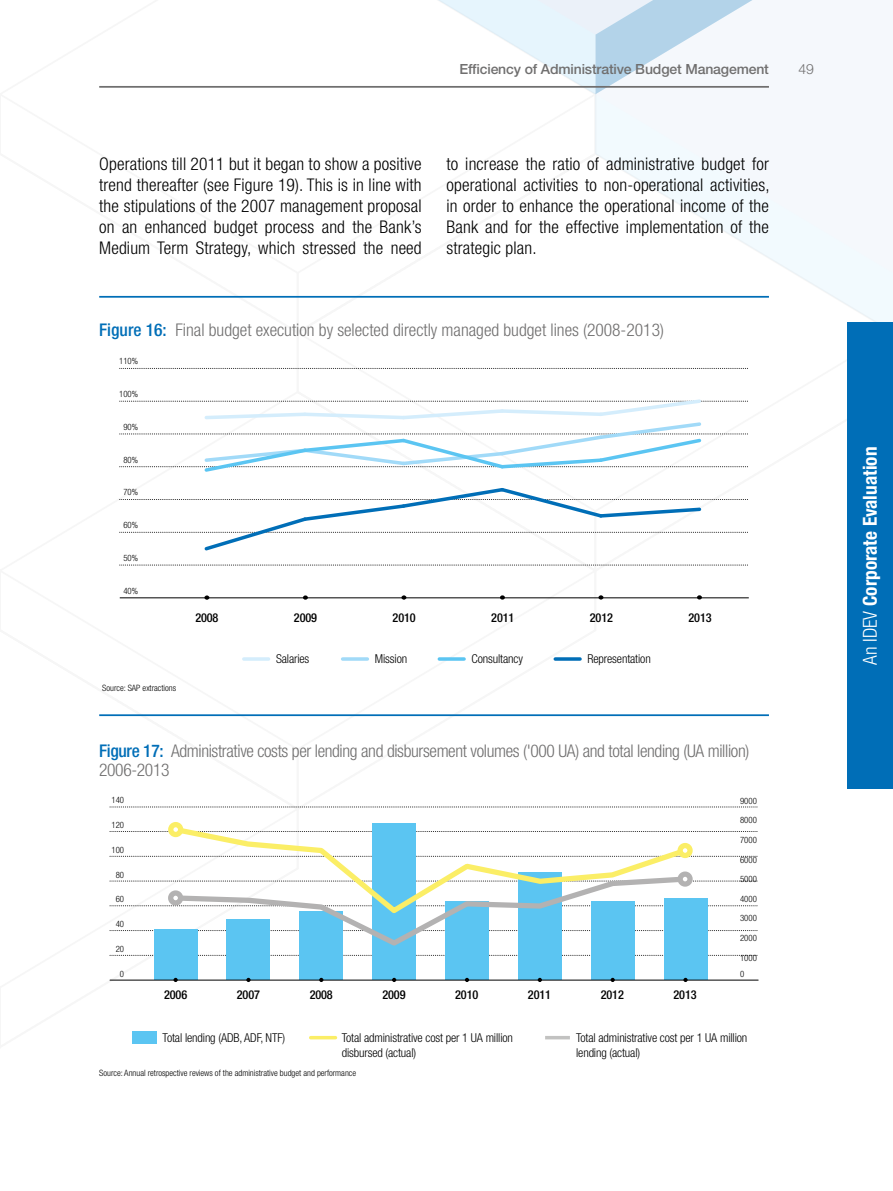
<style>
.page{position:relative;width:893px;height:1191px;background:#fff}
.page>*{position:absolute;margin:0;border:0;box-sizing:border-box;transform-origin:0 0}
.t1{font:700 condensed 19.25px "Helvetica Neue LT Std";color:#fff}
.t2{font:300 condensed 17.5px/21px "Helvetica Neue LT Std";letter-spacing:.01em;color:#000;text-align:justify}
.t3{font:300 condensed 17.5px/19.2px "Helvetica Neue LT Std";letter-spacing:-.02em;color:#706f6f}
.t4{font:300 condensed 17.5px "Helvetica Neue LT Std";color:#706f6f}
.t5{font:500 14px "Helvetica Neue LT Std";letter-spacing:-.01em;color:#706f6f}
.t6{font:300 14px "Helvetica Neue LT Std";color:#706f6f}
.t7{font:300 condensed 12.25px/14.7px "Helvetica Neue LT Std";letter-spacing:-.01em;color:#000}
.t8{font:500 condensed 12.25px "Helvetica Neue LT Std";letter-spacing:-.01em;color:#000}
.t9{font:300 condensed 8.75px "Helvetica Neue LT Std";color:#000}
.s1{font-weight:500;color:#006eb7}
.s2{font-weight:300}
</style>
<div class="page">
<svg style="left:109px;top:822px;width:191px;height:222px"></svg>
<svg style="left:299px;top:596px;width:299px;height:212px"></svg>
<svg style="left:99px;top:596px;width:200px;height:212px"></svg>
<svg style="left:298px;top:0;width:595px;height:322px"></svg>
<hr style="left:99px;top:86px;width:670px;height:2px;background:#706f6f">
<div style="left:847px;top:322px;width:46px;height:467px;background:#006eb7"></div>
<svg style="left:120px;top:565px;width:628px;height:1px"></svg>
<svg style="left:120px;top:368px;width:628px;height:1px"></svg>
<svg style="left:697px;top:595px;width:5px;height:4px"></svg>
<svg style="left:598px;top:595px;width:5px;height:4px"></svg>
<svg style="left:500px;top:595px;width:5px;height:4px"></svg>
<svg style="left:401px;top:595px;width:5px;height:4px"></svg>
<svg style="left:303px;top:595px;width:5px;height:4px"></svg>
<svg style="left:204px;top:595px;width:5px;height:4px"></svg>
<hr style="left:120px;top:597px;width:629px;height:1px;background:#000">
<svg style="left:120px;top:399px;width:628px;height:73px"></svg>
<svg style="left:120px;top:488px;width:628px;height:63px"></svg>
<hr style="left:244px;top:657px;width:25px;height:4px;background:#d4edfc">
<svg style="left:343px;top:657px;width:24px;height:4px"></svg>
<svg style="left:439px;top:657px;width:25px;height:4px"></svg>
<svg style="left:555px;top:657px;width:25px;height:4px"></svg>
<svg style="left:110px;top:955px;width:648px;height:1px"></svg>
<svg style="left:110px;top:856px;width:648px;height:1px"></svg>
<svg style="left:110px;top:831px;width:648px;height:1px"></svg>
<svg style="left:110px;top:806px;width:648px;height:1px"></svg>
<div style="left:154px;top:929px;width:43px;height:51px;background:#5bc5f2"></div>
<div style="left:227px;top:919px;width:43px;height:61px;background:#5bc5f2"></div>
<div style="left:300px;top:911px;width:43px;height:69px;background:#5bc5f2"></div>
<div style="left:373px;top:823px;width:43px;height:157px;background:#5bc5f2"></div>
<div style="left:445px;top:901px;width:43px;height:79px;background:#5bc5f2"></div>
<div style="left:518px;top:872px;width:43px;height:108px;background:#5bc5f2"></div>
<div style="left:591px;top:901px;width:43px;height:79px;background:#5bc5f2"></div>
<div style="left:664px;top:898px;width:43px;height:82px;background:#5bc5f2"></div>
<div style="left:132px;top:1031px;width:24px;height:13px;background:#5bc5f2"></div>
<hr style="left:311px;top:1036px;width:24px;height:3px;background:#fbee66">
<hr style="left:545px;top:1036px;width:25px;height:3px;background:#a8a8a7">
<svg style="left:110px;top:873px;width:648px;height:76px"></svg>
<svg style="left:170px;top:823px;width:522px;height:94px"></svg>
<hr style="left:110px;top:979px;width:648px;height:1px;background:#000">
<svg style="left:174px;top:977px;width:4px;height:5px"></svg>
<svg style="left:246px;top:977px;width:5px;height:5px"></svg>
<svg style="left:319px;top:977px;width:4px;height:5px"></svg>
<svg style="left:392px;top:977px;width:4px;height:5px"></svg>
<svg style="left:465px;top:977px;width:4px;height:5px"></svg>
<svg style="left:538px;top:977px;width:4px;height:5px"></svg>
<svg style="left:611px;top:977px;width:4px;height:5px"></svg>
<svg style="left:683px;top:977px;width:5px;height:5px"></svg>
<svg style="left:680px;top:874px;width:10px;height:10px"></svg>
<div style="left:677px;top:871px;width:16px;height:15px;border:5px solid #b3b2b2;border-radius:50%"></div>
<svg style="left:680px;top:845px;width:10px;height:10px"></svg>
<div style="left:677px;top:843px;width:16px;height:15px;border:5px solid #fbee66;border-radius:50%"></div>
<div style="left:171px;top:893px;width:10px;height:10px;background:#fff;border-radius:50%"></div>
<div style="left:168px;top:890px;width:15px;height:15px;border:5px solid #b3b2b2;border-radius:50%"></div>
<div style="left:171px;top:824px;width:10px;height:10px;background:#fff;border-radius:50%"></div>
<div style="left:168px;top:822px;width:15px;height:15px;border:5px solid #fbee66;border-radius:50%"></div>
<hr style="left:99px;top:296px;width:670px;height:2px;background:#006eb7">
<hr style="left:99px;top:714px;width:670px;height:2px;background:#006eb7">
<p class="t5" style="left:459px;top:61px;width:311px">Efficiency of Administrative Budget Management</p>
<p class="t6" style="left:798px;top:61px;width:17px">49</p>
<p class="t2" style="left:99px;top:153px;width:324px">Operations till 2011 but it began to show a positive trend thereafter (see Figure 19). This is in line with the stipulations of the 2007 management proposal on an enhanced budget process and the Bank’s Medium Term Strategy, which stressed the need</p>
<p class="t2" style="left:446px;top:153px;width:325px">to increase the ratio of administrative budget for operational activities to non-operational activities, in order to enhance the operational income of the Bank and for the effective implementation of the strategic plan.</p>
<p class="t4" style="left:99px;top:320px;width:566px"><span class="s1">Figure 16:</span> Final budget execution by selected directly managed budget lines (2008-2013)</p>
<p class="t9" style="left:119px;top:356px;width:20px">110%</p>
<p class="t9" style="left:119px;top:389px;width:20px">100%</p>
<p class="t9" style="left:123px;top:422px;width:16px">90%</p>
<p class="t9" style="left:123px;top:454px;width:16px">80%</p>
<p class="t9" style="left:123px;top:487px;width:16px">70%</p>
<p class="t9" style="left:123px;top:520px;width:16px">60%</p>
<p class="t9" style="left:123px;top:553px;width:16px">50%</p>
<p class="t9" style="left:123px;top:585px;width:16px">40%</p>
<p class="t9" style="left:102px;top:683px;width:75px">Source: SAP extractions</p>
<p class="t8" style="left:195px;top:610px;width:25px">2008</p>
<p class="t8" style="left:294px;top:610px;width:25px">2009</p>
<p class="t8" style="left:393px;top:610px;width:25px">2010</p>
<p class="t8" style="left:491px;top:610px;width:25px">2011</p>
<p class="t8" style="left:590px;top:610px;width:25px">2012</p>
<p class="t8" style="left:688px;top:610px;width:25px">2013</p>
<p class="t7" style="left:276px;top:651px;width:35px">Salaries</p>
<p class="t7" style="left:375px;top:651px;width:34px">Mission</p>
<p class="t7" style="left:472px;top:651px;width:53px">Consultancy</p>
<p class="t7" style="left:587px;top:651px;width:65px">Representation</p>
<p class="t3" style="left:99px;top:740px;width:652px"><span class="s1">Figure 17:</span> Administrative costs per lending and disbursement volumes ('000 UA) and total lending (UA million)<br>2006-2013</p>
<p class="t9" style="left:112px;top:795px;width:14px">140</p>
<p class="t9" style="left:112px;top:820px;width:14px">120</p>
<p class="t9" style="left:740px;top:795px;width:18px">9000</p>
<p class="t9" style="left:740px;top:835px;width:18px">7000</p>
<p class="t9" style="left:740px;top:815px;width:18px">8000</p>
<p class="t9" style="left:112px;top:844px;width:14px">100</p>
<p class="t9" style="left:740px;top:854px;width:18px">6000</p>
<p class="t9" style="left:116px;top:869px;width:10px">80</p>
<p class="t9" style="left:740px;top:874px;width:18px">5000</p>
<p class="t9" style="left:116px;top:894px;width:10px">60</p>
<p class="t9" style="left:740px;top:893px;width:18px">4000</p>
<p class="t9" style="left:116px;top:919px;width:10px">40</p>
<p class="t9" style="left:740px;top:913px;width:18px">3000</p>
<p class="t9" style="left:740px;top:933px;width:18px">2000</p>
<p class="t9" style="left:116px;top:943px;width:10px">20</p>
<p class="t9" style="left:740px;top:952px;width:18px">1000</p>
<p class="t9" style="left:120px;top:968px;width:6px">0</p>
<p class="t9" style="left:740px;top:968px;width:6px">0</p>
<p class="t8" style="left:164px;top:987px;width:25px">2006</p>
<p class="t8" style="left:237px;top:987px;width:25px">2007</p>
<p class="t8" style="left:310px;top:987px;width:25px">2008</p>
<p class="t8" style="left:382px;top:987px;width:25px">2009</p>
<p class="t8" style="left:455px;top:987px;width:25px">2010</p>
<p class="t8" style="left:528px;top:987px;width:25px">2011</p>
<p class="t8" style="left:601px;top:987px;width:25px">2012</p>
<p class="t8" style="left:673px;top:987px;width:25px">2013</p>
<p class="t7" style="left:163px;top:1030px;width:124px">Total lending (ADB, ADF, NTF)</p>
<p class="t7" style="left:342px;top:1030px;width:173px">Total administrative cost per 1 UA million disbursed (actual)</p>
<p class="t7" style="left:576px;top:1030px;width:173px">Total administrative cost per 1 UA million lending (actual)</p>
<p class="t9" style="left:99px;top:1068px;width:258px">Source: Annual retrospective reviews of the administrative budget and performance</p>
<p class="t1" style="left:858px;top:665px;width:219px;rotate:-90deg"><span class="s2">An IDEV</span> Corporate Evaluation</p>
</div>
